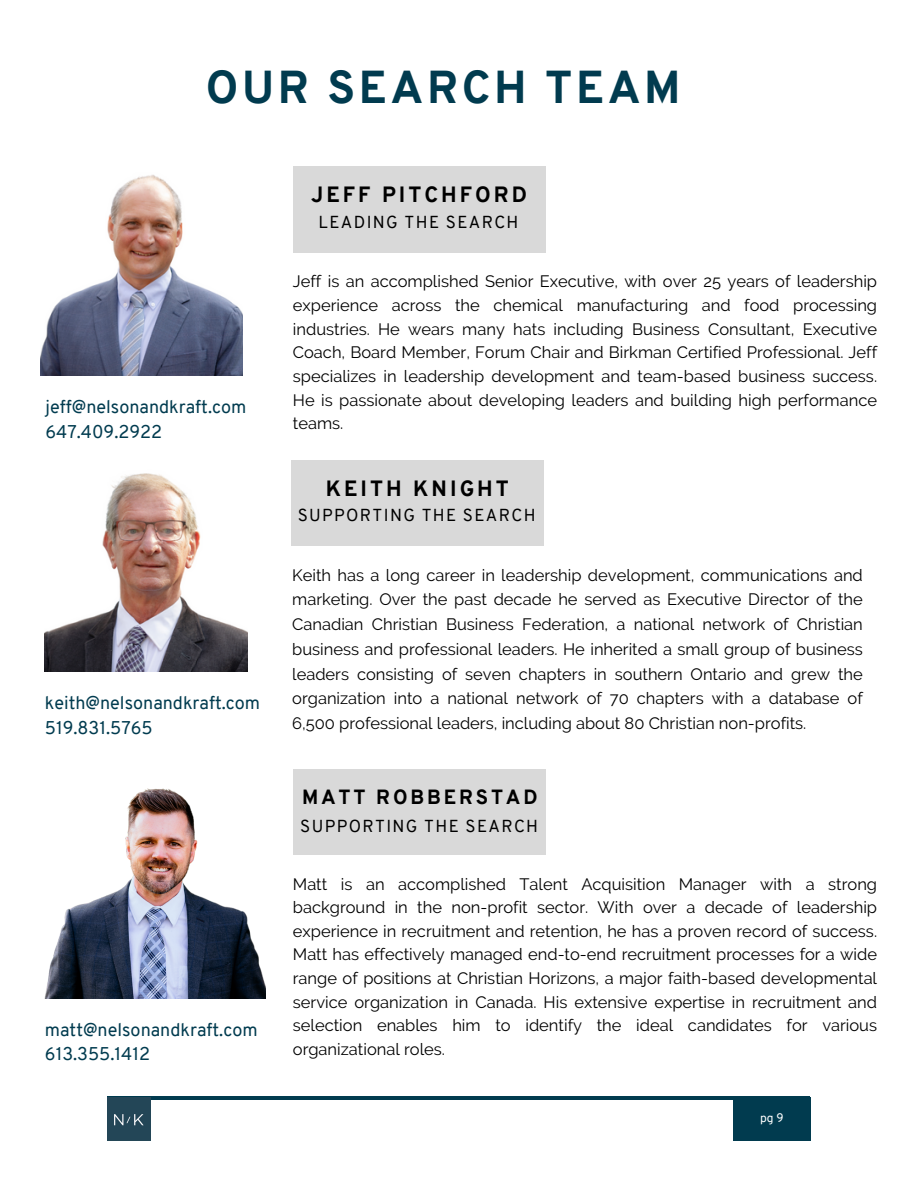
<style>
.page{position:relative;width:918px;height:1188px;background:#fff}
.page>*{position:absolute;margin:0;border:0;box-sizing:border-box;transform-origin:0 0}
.t1{font:800 45px "Overpass";letter-spacing:.08em;color:#013b4f}
.t2{font:800 21.6px "Overpass";letter-spacing:.14em;color:#000}
.t3{font:800 20.1px "Overpass";letter-spacing:.14em;color:#000}
.t4{font:18px/24.8px "Overpass";color:#013b4f}
.t5{font:16.95px "Overpass";letter-spacing:.08em;color:#000}
.t6{font:16.5px/23.7px "Raleway";color:#000;text-align:justify}
.t7{font:12px "Overpass";color:#fff}
</style>
<div class="page">
<hr style="left:108px;top:1096px;width:702px;height:4px;background:#013b4f">
<div style="left:733px;top:1098px;width:77px;height:43px;background:#013b4f"></div>
<img style="left:108px;top:1098px;width:42px;height:43px">
<img style="left:40px;top:175px;width:203px;height:200px">
<div style="left:293px;top:166px;width:253px;height:87px;background:#d9d9d9"></div>
<img style="left:45px;top:788px;width:220px;height:211px">
<div style="left:293px;top:769px;width:253px;height:86px;background:#d9d9d9"></div>
<img style="left:45px;top:473px;width:202px;height:199px">
<div style="left:291px;top:460px;width:253px;height:86px;background:#d9d9d9"></div>
<h4 class="t1" style="left:206px;top:69px;width:476px">OUR SEARCH TEAM</h4>
<h3 class="t2" style="left:311px;top:186px;width:218px">JEFF PITCHFORD</h3>
<h2 class="t4" style="left:46px;top:396px;width:202px">jeff@nelsonandkraft.com<br>647.409.2922</h2>
<p class="t4" style="left:45px;top:692px;width:217px">keith@nelsonandkraft.com<br>519.831.5765</p>
<p class="t4" style="left:45px;top:1019px;width:214px">matt@nelsonandkraft.com<br>613.355.1412</p>
<h2 class="t5" style="left:319px;top:215px;width:201px">LEADING THE SEARCH</h2>
<h4 class="t6" style="left:293px;top:270px;width:586px">Jeff is an accomplished Senior Executive, with over 25 years of leadership experience across the chemical manufacturing and food processing industries. He wears many hats including Business Consultant, Executive Coach, Board Member, Forum Chair and Birkman Certified Professional. Jeff specializes in leadership development and team-based business success.<br>He is passionate about developing leaders and building high performance teams.</h4>
<h4 class="t2" style="left:326px;top:480px;width:185px">KEITH KNIGHT</h4>
<h2 class="t5" style="left:298px;top:508px;width:239px">SUPPORTING THE SEARCH</h2>
<p class="t6" style="left:292px;top:562px;width:572px;line-height:24.8px">Keith has a long career in leadership development, communications and marketing. Over the past decade he served as Executive Director of the Canadian Christian Business Federation, a national network of Christian business and professional leaders. He inherited a small group of business leaders consisting of seven chapters in southern Ontario and grew the organization into a national network of 70 chapters with a database of 6,500 professional leaders, including about 80 Christian non-profits.</p>
<h4 class="t3" style="left:302px;top:789px;width:237px">MATT ROBBERSTAD</h4>
<p class="t5" style="left:300px;top:819px;width:239px">SUPPORTING THE SEARCH</p>
<h4 class="t6" style="left:293px;top:872px;width:586px">Matt is an accomplished Talent Acquisition Manager with a strong background in the non-profit sector. With over a decade of leadership experience in recruitment and retention, he has a proven record of success.<br>Matt has effectively managed end-to-end recruitment processes for a wide range of positions at Christian Horizons, a major faith-based developmental service organization in Canada. His extensive expertise in recruitment and selection enables him to identify the ideal candidates for various organizational roles.</h4>
<h1 class="t7" style="left:760px;top:1113px;width:25px">pg 9</h1>
</div>
